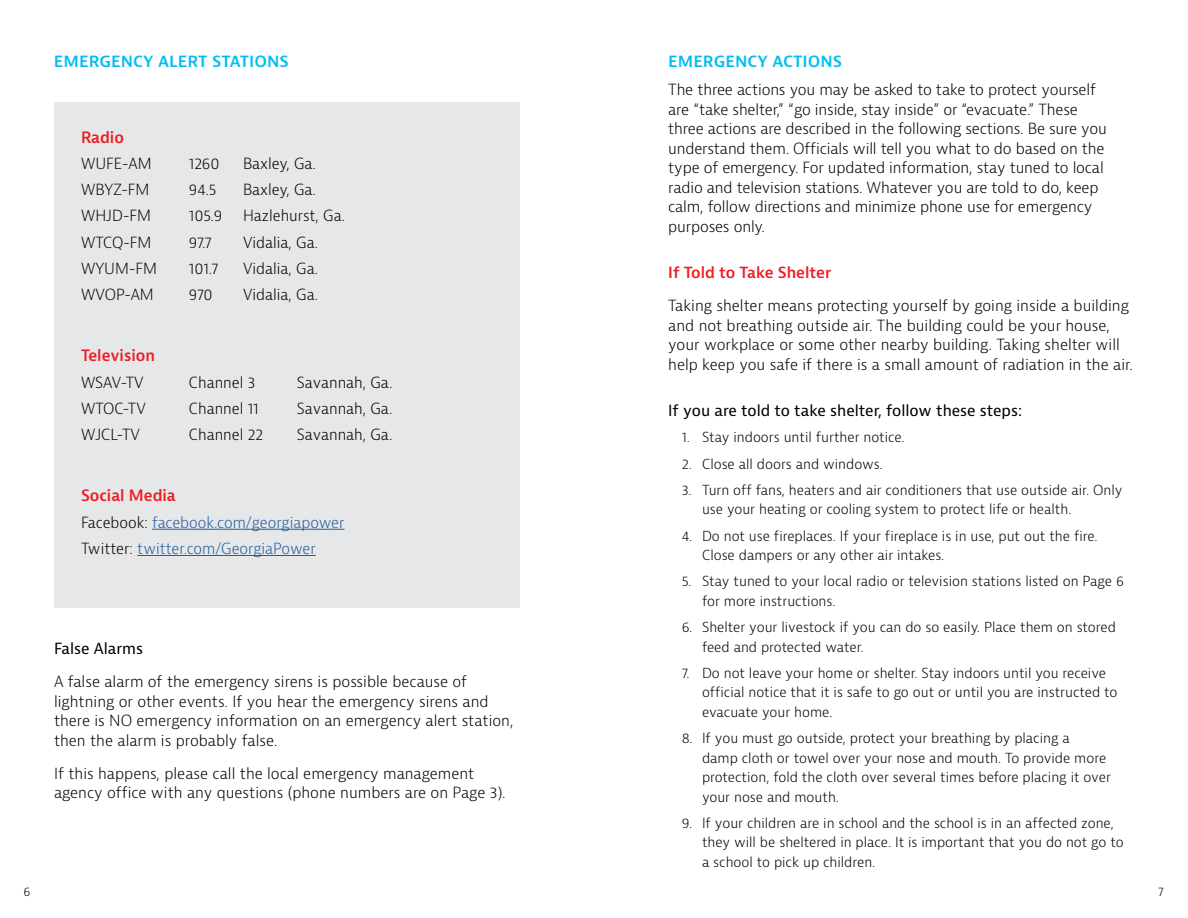
<style>
.page{position:relative;width:1188px;height:918px;background:#fff}
.page>*{position:absolute;margin:0;border:0;box-sizing:border-box;transform-origin:0 0}
.t1{font:600 16.5px "Bernina Sans";color:#00bdf2}
.t2{font:600 15.3px "Bernina Sans";color:#ed1d24}
.t3{font:300 15px/19.5px "Bernina Sans";color:#000}
.t4{font:300 15px/26.2px "Bernina Sans";color:#215e9e}
.t5{font:15px "Bernina Sans";color:#000}
.t6{font:600 15px "Bernina Sans";color:#ed1d24}
.t7{font:300 13.5px/19.5px "Bernina Sans";color:#000}
.t8{font:300 12px "Bernina Sans";color:#000}
.s1{color:#000}
</style>
<div class="page">
<div style="left:54px;top:103px;width:466px;height:505px;background:#e6e7e8"></div>
<hr style="left:152px;top:529px;width:193px;height:1px;background:#215e9e">
<hr style="left:137px;top:555px;width:179px;height:1px;background:#215e9e">
<p class="t1" style="left:54px;top:51px;width:236px">EMERGENCY ALERT STATIONS</p>
<p class="t1" style="left:668px;top:51px;width:176px">EMERGENCY ACTIONS</p>
<p class="t2" style="left:81px;top:127px;width:44px">Radio</p>
<p class="t3" style="left:81px;top:154px;width:72px">WUFE-AM</p>
<p class="t3" style="left:189px;top:154px;width:32px">1260</p>
<p class="t3" style="left:243px;top:154px;width:74px">Baxley, Ga.</p>
<p class="t3" style="left:81px;top:180px;width:70px">WBYZ-FM</p>
<p class="t3" style="left:189px;top:180px;width:29px">94.5</p>
<p class="t3" style="left:243px;top:180px;width:74px">Baxley, Ga.</p>
<p class="t3" style="left:81px;top:206px;width:72px">WHJD-FM</p>
<p class="t3" style="left:189px;top:206px;width:35px">105.9</p>
<p class="t3" style="left:243px;top:206px;width:104px">Hazlehurst, Ga.</p>
<p class="t3" style="left:81px;top:233px;width:72px">WTCQ-FM</p>
<p class="t3" style="left:189px;top:233px;width:24px">97.7</p>
<p class="t3" style="left:243px;top:233px;width:77px">Vidalia, Ga.</p>
<p class="t3" style="left:81px;top:259px;width:78px">WYUM-FM</p>
<p class="t3" style="left:189px;top:259px;width:31px">101.7</p>
<p class="t3" style="left:243px;top:259px;width:77px">Vidalia, Ga.</p>
<p class="t3" style="left:81px;top:285px;width:74px">WVOP-AM</p>
<p class="t3" style="left:189px;top:285px;width:25px">970</p>
<p class="t3" style="left:243px;top:285px;width:77px">Vidalia, Ga.</p>
<p class="t2" style="left:81px;top:346px;width:75px">Television</p>
<p class="t3" style="left:81px;top:373px;width:64px">WSAV-TV</p>
<p class="t3" style="left:189px;top:373px;width:68px">Channel 3</p>
<p class="t3" style="left:297px;top:373px;width:97px">Savannah, Ga.</p>
<p class="t3" style="left:81px;top:399px;width:66px">WTOC-TV</p>
<p class="t3" style="left:189px;top:399px;width:71px">Channel 11</p>
<p class="t3" style="left:297px;top:399px;width:97px">Savannah, Ga.</p>
<p class="t3" style="left:81px;top:425px;width:60px">WJCL-TV</p>
<p class="t3" style="left:189px;top:425px;width:76px">Channel 22</p>
<p class="t3" style="left:297px;top:425px;width:97px">Savannah, Ga.</p>
<p class="t2" style="left:81px;top:486px;width:96px">Social Media</p>
<p class="t4" style="left:81px;top:509px;width:265px"><span class="s1">Facebook:</span> facebook.com/georgiapower<br><span class="s1">Twitter:</span> twitter.com/GeorgiaPower</p>
<p class="t5" style="left:54px;top:639px;width:91px">False Alarms</p>
<p class="t3" style="left:54px;top:672px;width:461px">A false alarm of the emergency sirens is possible because of lightning or other events. If you hear the emergency sirens and there is NO emergency information on an emergency alert station, then the alarm is probably false.</p>
<p class="t3" style="left:54px;top:764px;width:453px">If this happens, please call the local emergency management agency office with any questions (phone numbers are on Page 3).</p>
<p class="t3" style="left:668px;top:80px;width:440px">The three actions you may be asked to take to protect yourself are “take shelter,” “go inside, stay inside” or “evacuate.” These three actions are described in the following sections. Be sure you understand them. Officials will tell you what to do based on the type of emergency. For updated information, stay tuned to local radio and television stations. Whatever you are told to do, keep calm, follow directions and minimize phone use for emergency purposes only.</p>
<p class="t6" style="left:668px;top:263px;width:165px">If Told to Take Shelter</p>
<p class="t3" style="left:668px;top:296px;width:466px">Taking shelter means protecting yourself by going inside a building and not breathing outside air. The building could be your house, your workplace or some other nearby building. Taking shelter will help keep you safe if there is a small amount of radiation in the air.</p>
<p class="t5" style="left:668px;top:401px;width:355px">If you are told to take shelter, follow these steps:</p>
<p class="t7" style="left:682px;top:428px;width:224px">1. Stay indoors until further notice.</p>
<p class="t7" style="left:682px;top:454px;width:202px">2. Close all doors and windows.</p>
<p class="t7" style="left:702px;top:481px;width:422px;text-indent:-20px">3. Turn off fans, heaters and air conditioners that use outside air. Only use your heating or cooling system to protect life or health.</p>
<p class="t7" style="left:702px;top:526px;width:397px;text-indent:-20px">4. Do not use fireplaces. If your fireplace is in use, put out the fire.<br>Close dampers or any other air intakes.</p>
<p class="t7" style="left:702px;top:572px;width:423px;text-indent:-20px">5. Stay tuned to your local radio or television stations listed on Page 6 for more instructions.</p>
<p class="t7" style="left:702px;top:618px;width:415px;text-indent:-20px">6. Shelter your livestock if you can do so easily. Place them on stored feed and protected water.</p>
<p class="t7" style="left:702px;top:663px;width:417px;text-indent:-20px">7. Do not leave your home or shelter. Stay indoors until you receive official notice that it is safe to go out or until you are instructed to evacuate your home.</p>
<p class="t7" style="left:702px;top:729px;width:411px;text-indent:-20px">8. If you must go outside, protect your breathing by placing a<br>damp cloth or towel over your nose and mouth. To provide more protection, fold the cloth over several times before placing it over your nose and mouth.</p>
<p class="t7" style="left:702px;top:813px;width:423px;text-indent:-20px">9. If your children are in school and the school is in an affected zone, they will be sheltered in place. It is important that you do not go to a school to pick up children.</p>
<p class="t8" style="left:24px;top:884px;width:8px">6</p>
<p class="t8" style="left:1158px;top:884px;width:7px">7</p>
</div>
